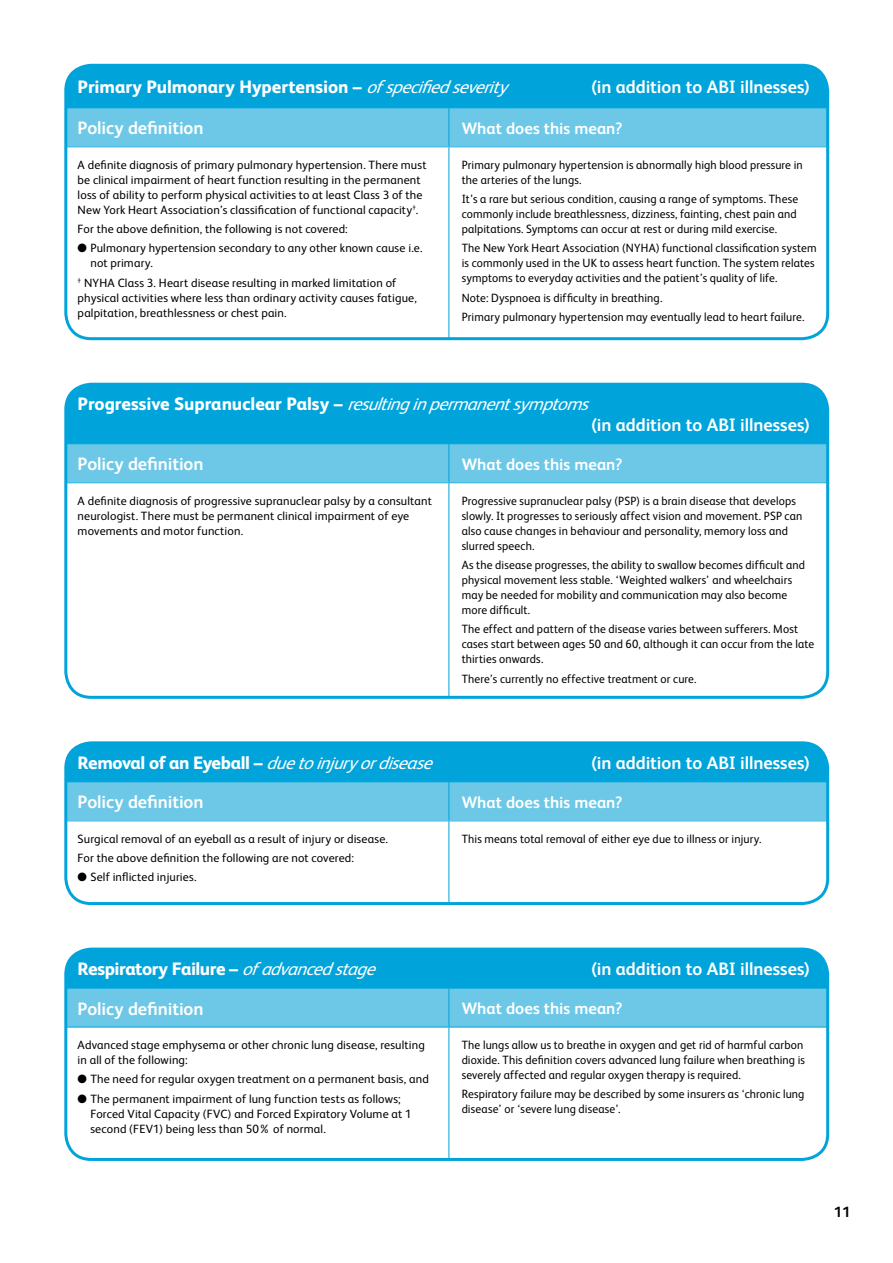
<style>
.page{position:relative;width:893px;height:1263px;background:#fff}
.page>*{position:absolute;margin:0;border:0;box-sizing:border-box;transform-origin:0 0}
.t1{font:700 18px "FS Albert Alt";letter-spacing:-.005em;color:#fff}
.t2{font:800 18px/21px "FS Albert Alt";letter-spacing:-.005em;color:#fff}
.t3{font:italic 18px "FS Albert Alt";color:#fff}
.t4{font:800 18px "FS Albert Alt";letter-spacing:-.025em;color:#fff}
.t5{font:700 16.5px "FS Albert Alt";letter-spacing:.005em;color:#fff}
.t6{font:15px "FS Albert Alt Bold";color:#000}
.t7{font:12px/15px "FS Albert Alt";letter-spacing:.015em;color:#000;scale:.96 1}
.t8{font:12px/15px "FS Albert Alt";letter-spacing:.015em;color:#000}
.s1{font-weight:700}
.s2{font-weight:400;font-style:italic}
.s3{font-weight:800;font-style:normal}
.s4{font-weight:700;font-style:normal}
</style>
<div class="page">
<div style="left:66px;top:65px;width:762px;height:43px;background:#00a4db"></div>
<div style="left:68px;top:108px;width:757px;height:38px;background:#6dc8e7"></div>
<hr style="left:449px;top:108px;width:1px;height:38px;background:#00a4db">
<hr style="left:66px;top:147px;width:1px;height:192px;background:#00a4db">
<hr style="left:66px;top:146px;width:383px;height:1px;background:#00a4db">
<hr style="left:449px;top:147px;width:1px;height:192px;background:#00a4db">
<hr style="left:449px;top:146px;width:379px;height:1px;background:#00a4db">
<div style="left:64px;top:64px;width:765px;height:276px;border:3px solid #00a4db;border-radius:26px"></div>
<div style="left:66px;top:384px;width:762px;height:60px;background:#00a4db"></div>
<div style="left:68px;top:444px;width:757px;height:38px;background:#6dc8e7"></div>
<hr style="left:449px;top:444px;width:1px;height:38px;background:#00a4db">
<hr style="left:66px;top:483px;width:1px;height:214px;background:#00a4db">
<hr style="left:66px;top:482px;width:383px;height:1px;background:#00a4db">
<hr style="left:449px;top:483px;width:1px;height:214px;background:#00a4db">
<hr style="left:449px;top:482px;width:379px;height:1px;background:#00a4db">
<div style="left:64px;top:383px;width:765px;height:316px;border:3px solid #00a4db;border-radius:26px"></div>
<div style="left:66px;top:743px;width:762px;height:39px;background:#00a4db"></div>
<div style="left:68px;top:782px;width:757px;height:38px;background:#6dc8e7"></div>
<hr style="left:449px;top:782px;width:1px;height:38px;background:#00a4db">
<hr style="left:66px;top:821px;width:1px;height:82px;background:#00a4db">
<hr style="left:66px;top:820px;width:383px;height:1px;background:#00a4db">
<hr style="left:449px;top:821px;width:1px;height:82px;background:#00a4db">
<hr style="left:449px;top:820px;width:379px;height:1px;background:#00a4db">
<div style="left:64px;top:741px;width:765px;height:164px;border:3px solid #00a4db;border-radius:26px"></div>
<div style="left:66px;top:949px;width:762px;height:39px;background:#00a4db"></div>
<div style="left:68px;top:989px;width:757px;height:38px;background:#6dc8e7"></div>
<hr style="left:66px;top:988px;width:383px;height:1px;background:#00a4db">
<hr style="left:449px;top:988px;width:1px;height:39px;background:#00a4db">
<hr style="left:449px;top:988px;width:379px;height:1px;background:#00a4db">
<hr style="left:66px;top:1027px;width:1px;height:131px;background:#00a4db">
<hr style="left:66px;top:1027px;width:383px;height:1px;background:#00a4db">
<hr style="left:66px;top:1158px;width:383px;height:1px;background:#00a4db">
<hr style="left:449px;top:1027px;width:1px;height:131px;background:#00a4db">
<hr style="left:449px;top:1027px;width:379px;height:1px;background:#00a4db">
<hr style="left:449px;top:1158px;width:379px;height:1px;background:#00a4db">
<div style="left:64px;top:947px;width:765px;height:214px;border:3px solid #00a4db;border-radius:26px"></div>
<h1 class="t2" style="left:78px;top:76px;width:438px">Primary Pulmonary Hypertension <span class="s1">–</span> <span class="s2">ofspecifiedseverity</span></h1>
<h1 class="t1" style="left:591px;top:77px;width:220px">(in addition to ABI illnesses)</h1>
<h1 class="t1" style="left:78px;top:118px;width:127px">Policy definition</h1>
<h2 class="t5" style="left:462px;top:119px;width:162px">What does this mean?</h2>
<p class="t8" style="left:78px;top:157px;width:350px">A definite diagnosis of primary pulmonary hypertension. There must be clinical impairment of heart function resulting in the permanent loss of ability to perform physical activities to at least Class 3 of the New York Heart Association’s classification of functional capacity<sup>†</sup>.</p>
<p class="t8" style="left:78px;top:222px;width:272px">For the above definition, the following is not covered:</p>
<p class="t8" style="left:90px;top:241px;width:334px;text-indent:-13px">● Pulmonary hypertension secondary to any other known cause i.e. not primary.</p>
<p class="t8" style="left:78px;top:275px;width:341px"><sup>†</sup> NYHA Class 3. Heart disease resulting in marked limitation of physical activities where less than ordinary activity causes fatigue, palpitation, breathlessness or chest pain.</p>
<p class="t7" style="left:462px;top:157px;width:357px">Primary pulmonary hypertension is abnormally high blood pressure in the arteries of the lungs.</p>
<p class="t7" style="left:462px;top:192px;width:352px;text-align:justify">It’s a rare but serious condition, causing a range of symptoms. These commonly include breathlessness, dizziness, fainting, chest pain and palpitations. Symptoms can occur at rest or during mild exercise.</p>
<p class="t7" style="left:462px;top:241px;width:371px">The New York Heart Association (NYHA) functional classification system is commonly used in the UK to assess heart function. The system relates symptoms to everyday activities and the patient’s quality of life.</p>
<p class="t7" style="left:462px;top:288px;width:358px;line-height:19.2px">Note: Dyspnoea is difficulty in breathing.<br>Primary pulmonary hypertension may eventually lead to heart failure.</p>
<h1 class="t2" style="left:591px;top:393px;width:220px;text-indent:-514px">Progressive Supranuclear Palsy <span class="s1">–</span> <span class="s2">resultinginpermanentsymptoms<br></span><span class="s1">(in addition to ABI illnesses)</span></h1>
<h1 class="t1" style="left:78px;top:454px;width:127px">Policy definition</h1>
<h2 class="t5" style="left:462px;top:454px;width:162px">What does this mean?</h2>
<p class="t8" style="left:78px;top:493px;width:356px">A definite diagnosis of progressive supranuclear palsy by a consultant neurologist. There must be permanent clinical impairment of eye movements and motor function.</p>
<p class="t7" style="left:462px;top:493px;width:356px">Progressive supranuclear palsy (PSP) is a brain disease that develops slowly. It progresses to seriously affect vision and movement. PSP can also cause changes in behaviour and personality, memory loss and slurred speech.</p>
<p class="t7" style="left:462px;top:557px;width:359px">As the disease progresses, the ability to swallow becomes difficult and physical movement less stable. ‘Weighted walkers’ and wheelchairs may be needed for mobility and communication may also become more difficult.</p>
<p class="t7" style="left:462px;top:622px;width:369px">The effect and pattern of the disease varies between sufferers. Most cases start between ages 50 and 60, although it can occur from the late thirties onwards.</p>
<p class="t7" style="left:462px;top:671px;width:246px">There’s currently no effective treatment or cure.</p>
<h1 class="t3" style="left:78px;top:753px;width:363px"><span class="s3">Removal of an Eyeball</span> <span class="s4">–</span> duetoinjuryordisease</h1>
<h1 class="t1" style="left:591px;top:752px;width:220px">(in addition to ABI illnesses)</h1>
<h1 class="t1" style="left:78px;top:792px;width:127px">Policy definition</h1>
<h2 class="t5" style="left:462px;top:792px;width:162px">What does this mean?</h2>
<p class="t8" style="left:78px;top:829px;width:312px;line-height:19.2px">Surgical removal of an eyeball as a result of injury or disease.<br>For the above definition the following are not covered:</p>
<p class="t8" style="left:78px;top:870px;width:120px">● Self inflicted injuries.</p>
<p class="t7" style="left:462px;top:831px;width:314px">This means total removal of either eye due to illness or injury.</p>
<h1 class="t4" style="left:78px;top:959px;width:306px">Respiratory Failure <span class="s1">–</span> <span class="s2">ofadvancedstage</span></h1>
<h1 class="t1" style="left:591px;top:959px;width:220px">(in addition to ABI illnesses)</h1>
<h1 class="t1" style="left:78px;top:998px;width:127px">Policy definition</h1>
<h2 class="t5" style="left:462px;top:999px;width:162px">What does this mean?</h2>
<p class="t8" style="left:78px;top:1037px;width:349px">Advanced stage emphysema or other chronic lung disease, resulting in all of the following:</p>
<p class="t8" style="left:78px;top:1072px;width:353px">● The need for regular oxygen treatment on a permanent basis, and</p>
<p class="t8" style="left:90px;top:1091px;width:323px;text-indent:-13px">● The permanent impairment of lung function tests as follows;<br>Forced Vital Capacity (FVC) and Forced Expiratory Volume at 1 second (FEV1) being less than 50% of normal.</p>
<p class="t7" style="left:462px;top:1037px;width:359px">The lungs allow us to breathe in oxygen and get rid of harmful carbon dioxide. This definition covers advanced lung failure when breathing is severely affected and regular oxygen therapy is required.</p>
<p class="t7" style="left:462px;top:1087px;width:359px">Respiratory failure may be described by some insurers as ‘chronic lung disease’ or ‘severe lung disease’.</p>
<p class="t6" style="left:834px;top:1206px;width:18px">11</p>
</div>
